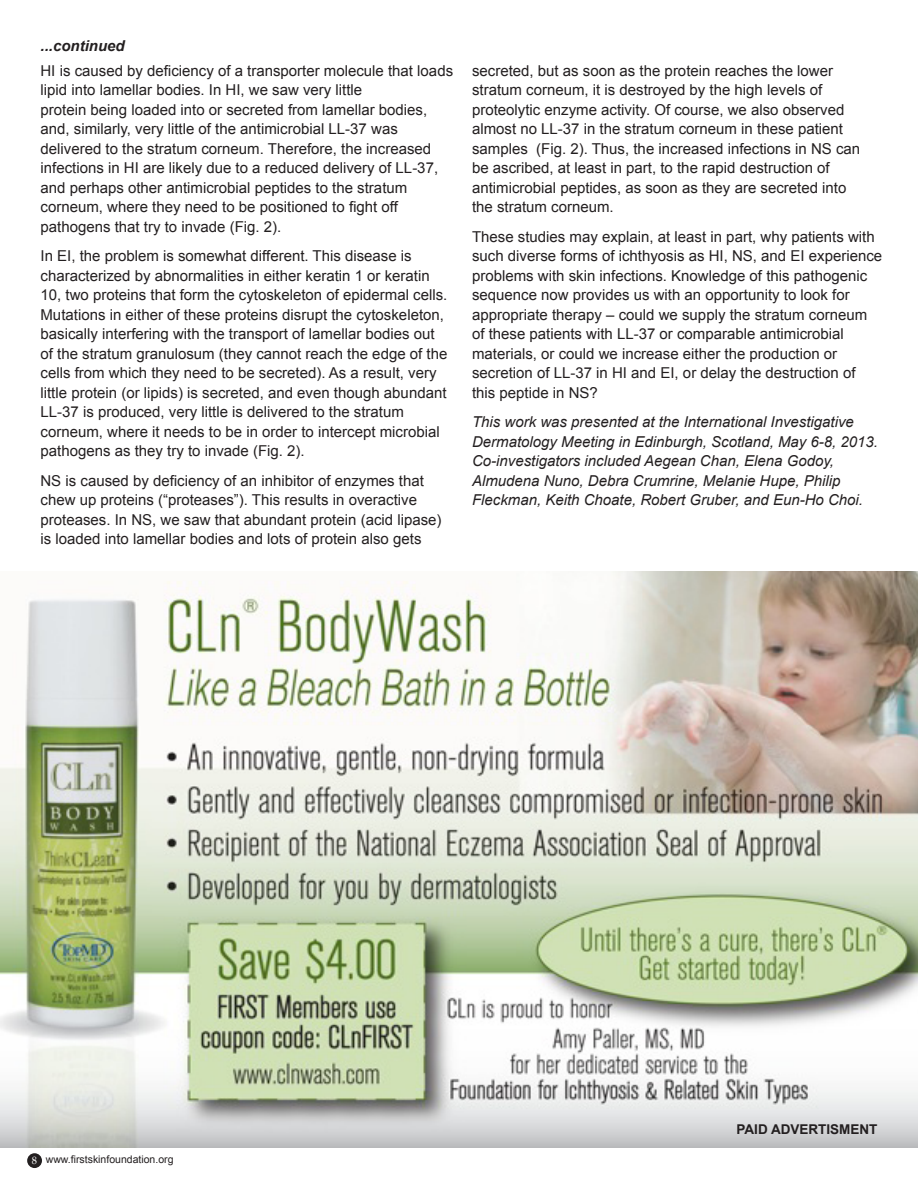
<style>
.page{position:relative;width:918px;height:1188px;background:#fff}
.page>*{position:absolute;margin:0;border:0;box-sizing:border-box;transform-origin:0 0}
.t1{font:15px/19.5px "Arial";color:#231f20}
.t2{font:italic 15px/19.5px "Arial";color:#231f20}
.t3{font:italic 700 15px "Arial";color:#231f20}
.t4{font:700 13.5px "Arial";color:#231f20}
.t5{font:10.5px "Arial";color:#231f20}
.s1{font-family:"Palatino";color:#fff}
</style>
<div class="page">
<img style="left:0;top:571px;width:918px;height:577px">
<div style="left:27px;top:1153px;width:15px;height:15px;background:#231f20;border-radius:50%"></div>
<p class="t3" style="left:40px;top:38px;width:86px">...continued</p>
<p class="t1" style="left:40px;top:61px;width:414px">HI is caused by deficiency of a transporter molecule that loads lipid into lamellar bodies. In HI, we saw very little<br>protein being loaded into or secreted from lamellar bodies, and, similarly, very little of the antimicrobial LL-37 was delivered to the stratum corneum. Therefore, the increased infections in HI are likely due to a reduced delivery of LL-37, and perhaps other antimicrobial peptides to the stratum corneum, where they need to be positioned to fight off pathogens that try to invade (Fig. 2).</p>
<p class="t1" style="left:40px;top:246px;width:408px">In EI, the problem is somewhat different. This disease is characterized by abnormalities in either keratin 1 or keratin 10, two proteins that form the cytoskeleton of epidermal cells.<br>Mutations in either of these proteins disrupt the cytoskeleton, basically interfering with the transport of lamellar bodies out of the stratum granulosum (they cannot reach the edge of the cells from which they need to be secreted). As a result, very little protein (or lipids) is secreted, and even though abundant LL-37 is produced, very little is delivered to the stratum corneum, where it needs to be in order to intercept microbial pathogens as they try to invade (Fig. 2).</p>
<p class="t1" style="left:40px;top:471px;width:403px">NS is caused by deficiency of an inhibitor of enzymes that chew up proteins (“proteases”). This results in overactive proteases. In NS, we saw that abundant protein (acid lipase) is loaded into lamellar bodies and lots of protein also gets</p>
<p class="t1" style="left:472px;top:61px;width:390px">secreted, but as soon as the protein reaches the lower stratum corneum, it is destroyed by the high levels of proteolytic enzyme activity. Of course, we also observed almost no LL-37 in the stratum corneum in these patient samples (Fig. 2). Thus, the increased infections in NS can be ascribed, at least in part, to the rapid destruction of antimicrobial peptides, as soon as they are secreted into the stratum corneum.</p>
<p class="t1" style="left:472px;top:227px;width:412px">These studies may explain, at least in part, why patients with such diverse forms of ichthyosis as HI, NS, and EI experience problems with skin infections. Knowledge of this pathogenic sequence now provides us with an opportunity to look for appropriate therapy – could we supply the stratum corneum of these patients with LL-37 or comparable antimicrobial materials, or could we increase either the production or secretion of LL-37 in HI and EI, or delay the destruction of this peptide in NS?</p>
<p class="t2" style="left:472px;top:412px;width:408px">This work was presented at the International Investigative Dermatology Meeting in Edinburgh, Scotland, May 6-8, 2013.<br>Co-investigators included Aegean Chan, Elena Godoy, Almudena Nuno, Debra Crumrine, Melanie Hupe, Philip Fleckman, Keith Choate, Robert Gruber, and Eun-Ho Choi.</p>
<p class="t5" style="left:32px;top:1154px;width:143px"><span class="s1">8</span> www.firstskinfoundation.org</p>
<p class="t4" style="left:737px;top:1121px;width:143px">PAID ADVERTISMENT</p>
</div>
